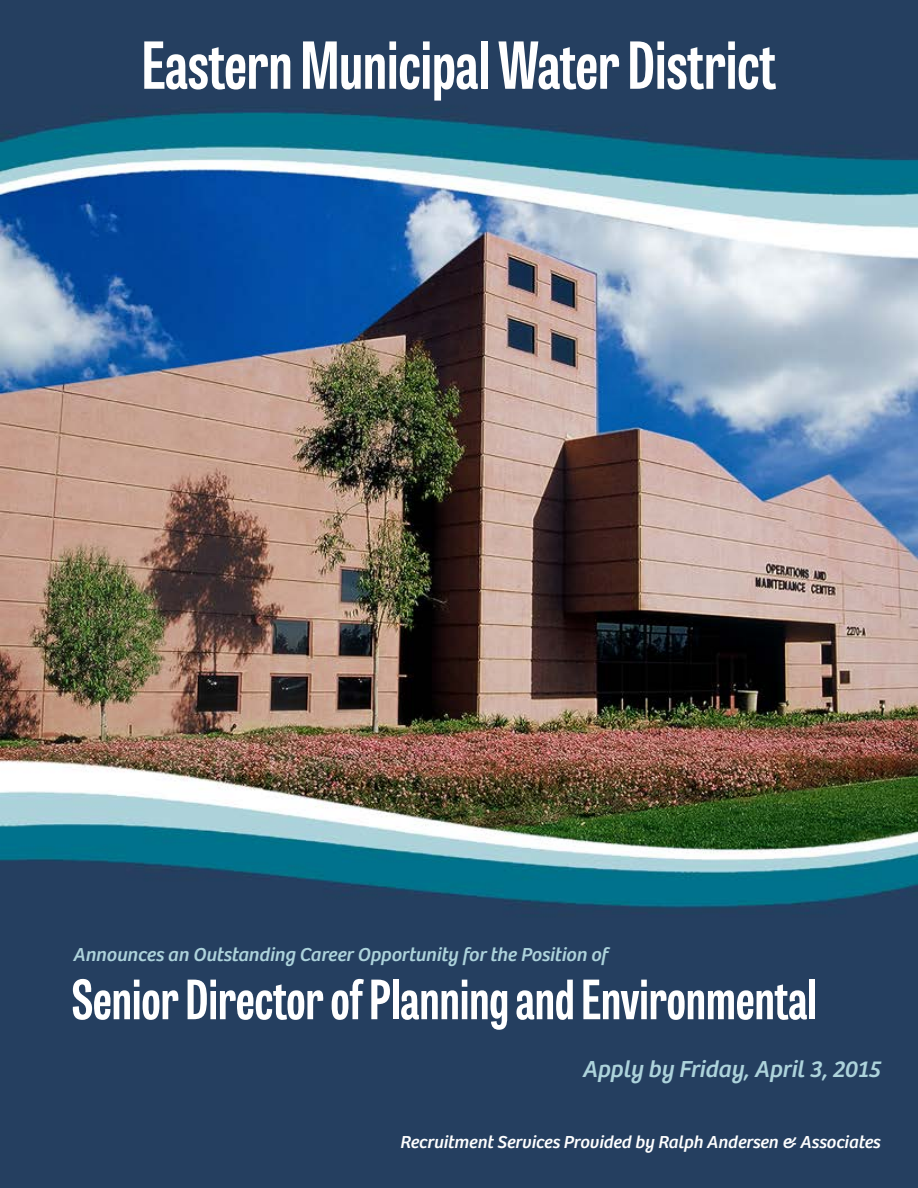
<style>
.page{position:relative;width:918px;height:1188px;background:#fff}
.page>*{position:absolute;margin:0;border:0;box-sizing:border-box;transform-origin:0 0}
.t1{font:700 64.5px "Tablet Gothic Compressed";color:#fff}
.t2{font:700 54px "Tablet Gothic Compressed";color:#fff}
.t3{font:italic 24px "Bree";color:#add3db}
.t4{font:italic 19.5px "Bree";color:#add3db}
.t5{font:italic 18px "Bree";color:#fff}
</style>
<div class="page">
<svg style="left:0;top:0;width:1px;height:219px"></svg>
<img style="left:1px;top:0;width:917px;height:1185px">
<svg style="left:0;top:1135px;width:9px;height:53px"></svg>
<svg style="left:0;top:220px;width:1px;height:21px"></svg>
<hr style="left:1px;top:1185px;width:917px;height:3px;background:#254060">
<h1 class="t1" style="left:142px;top:21px;width:636px">Eastern Municipal Water District</h1>
<p class="t4" style="left:73px;top:943px;width:536px">Announces an Outstanding Career Opportunity for the Position of</p>
<h2 class="t2" style="left:72px;top:962px;width:747px">Senior Director of Planning and Environmental</h2>
<p class="t3" style="left:582px;top:1055px;width:300px">Apply by Friday, April 3, 2015</p>
<p class="t5" style="left:400px;top:1132px;width:482px">Recruitment Services Provided by Ralph Andersen &amp; Associates</p>
</div>
